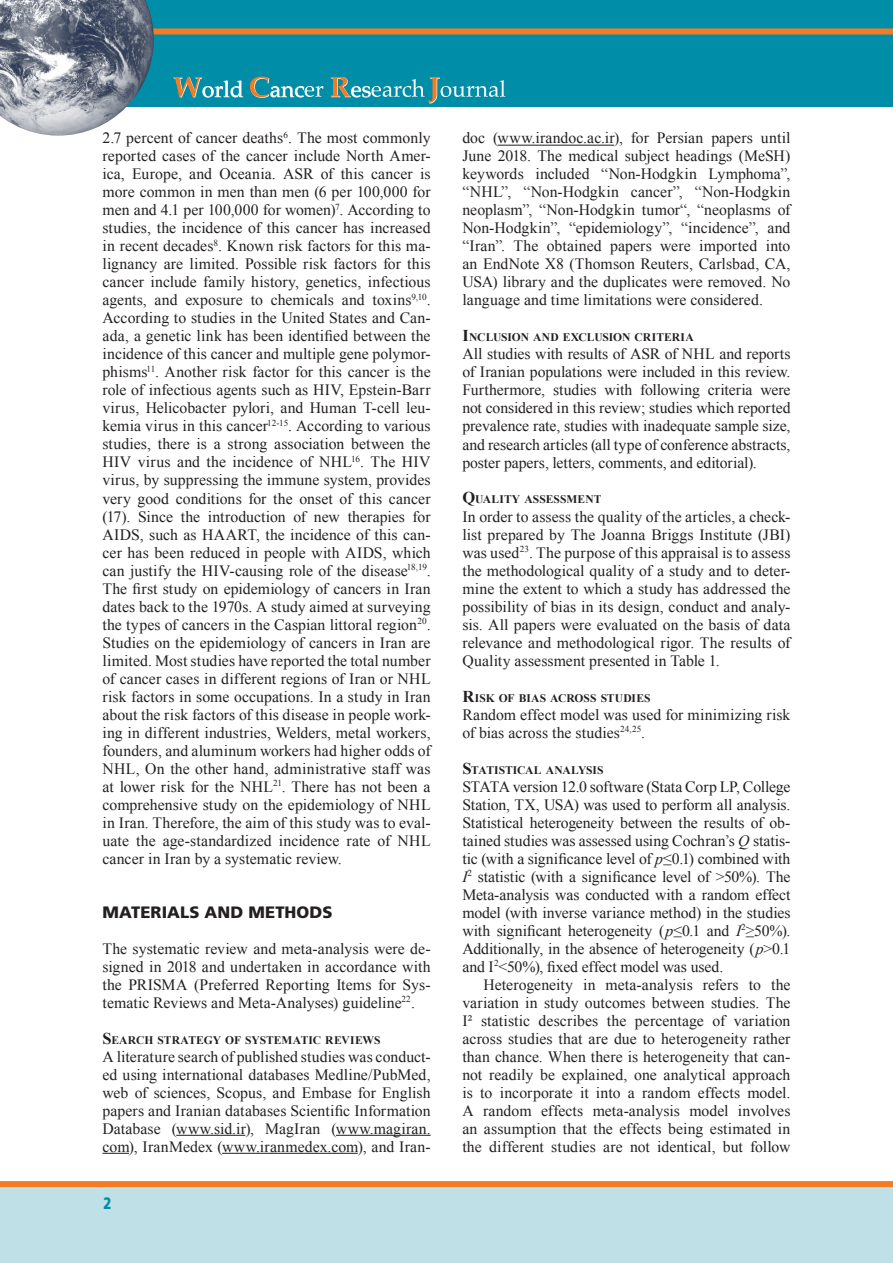
<style>
.page{position:relative;width:893px;height:1263px;background:#fff}
.page>*{position:absolute;margin:0;border:0;box-sizing:border-box;transform-origin:0 0}
.t1{font:900 16.5px "Frutiger";letter-spacing:.005em;color:#231f20}
.t2{font:900 16.5px "Frutiger";color:#008da8;scale:.8 1}
.t3{font:15.75px/18px "Times New Roman";color:#231f20;text-align:justify}
.t4{font:700 11.55px "Times New Roman";color:#231f20}
.s1{font-size:16.5px}
.s2{font-style:italic}
</style>
<div class="page">
<div style="left:0;top:0;width:893px;height:106px;background:#008da8"></div>
<div style="left:0;top:1181px;width:893px;height:82px;background:#c0e0e8"></div>
<div style="left:0;top:28px;width:893px;height:6px;background:#f47b21"></div>
<div style="left:0;top:1181px;width:893px;height:6px;background:#f47b21"></div>
<img style="left:0;top:0;width:154px;height:136px">
<svg style="left:173px;top:77px;width:70px;height:21px"></svg>
<svg style="left:250px;top:77px;width:73px;height:21px"></svg>
<svg style="left:331px;top:77px;width:174px;height:26px"></svg>
<hr style="left:498px;top:145px;width:116px;height:1px;background:#231f20">
<hr style="left:176px;top:1135px;width:69px;height:1px;background:#231f20">
<hr style="left:336px;top:1135px;width:95px;height:1px;background:#231f20">
<svg style="left:102px;top:1153px;width:27px;height:1px"></svg>
<hr style="left:222px;top:1153px;width:136px;height:1px;background:#231f20">
<p class="t3" style="left:102px;top:129px;width:330px">2.7 percent of cancer deaths<sup>6</sup>. The most commonly reported cases of the cancer include North Amer&shy;ica, Europe, and Oceania. ASR of this cancer is more common in men than men (6 per 100,000 for men and 4.1 per 100,000 for women)<sup>7</sup>. According to studies, the incidence of this cancer has increased in recent decades<sup>8</sup>. Known risk factors for this ma&shy;lignancy are limited. Possible risk factors for this cancer include family history, genetics, infectious agents, and exposure to chemicals and toxins<sup>9,10</sup>.<br>According to studies in the United States and Can&shy;ada, a genetic link has been identified between the incidence of this cancer and multiple gene polymor&shy;phisms<sup>11</sup>. Another risk factor for this cancer is the role of infectious agents such as HIV, Epstein-Barr virus, Helicobacter pylori, and Human T-cell leu&shy;kemia virus in this cancer<sup>12-15</sup>. According to various studies, there is a strong association between the HIV virus and the incidence of NHL<sup>16</sup>. The HIV virus, by suppressing the immune system, provides very good conditions for the onset of this cancer (17). Since the introduction of new therapies for AIDS, such as HAART, the incidence of this can&shy;cer has been reduced in people with AIDS, which can justify the HIV-causing role of the disease<sup>18,19</sup>.<br>The first study on epidemiology of cancers in Iran dates back to the 1970s. A study aimed at surveying the types of cancers in the Caspian littoral region<sup>20</sup>.<br>Studies on the epidemiology of cancers in Iran are limited. Most studies have reported the total number of cancer cases in different regions of Iran or NHL risk factors in some occupations. In a study in Iran about the risk factors of this disease in people work&shy;ing in different industries, Welders, metal workers, founders, and aluminum workers had higher odds of NHL, On the other hand, administrative staff was at lower risk for the NHL<sup>21</sup>. There has not been a comprehensive study on the epidemiology of NHL in Iran. Therefore, the aim of this study was to eval&shy;uate the age-standardized incidence rate of NHL cancer in Iran by a systematic review.</p>
<p class="t1" style="left:102px;top:902px;width:231px">MATERIALS AND METHODS</p>
<p class="t3" style="left:102px;top:939px;width:330px">The systematic review and meta-analysis were de&shy;signed in 2018 and undertaken in accordance with the PRISMA (Preferred Reporting Items for Sys&shy;tematic Reviews and Meta-Analyses) guideline<sup>22</sup>.</p>
<p class="t4" style="left:102px;top:1032px;width:279px"><span class="s1">S</span>EARCH STRATEGY OF SYSTEMATIC REVIEWS</p>
<p class="t3" style="left:102px;top:1047px;width:330px">A literature search of published studies was conduct&shy;ed using international databases Medline/PubMed, web of sciences, Scopus, and Embase for English papers and Iranian databases Scientific Information Database (www.sid.ir), MagIran (www.magiran. com), IranMedex (www.iranmedex.com), and Iran-</p>
<p class="t2" style="left:104px;top:1193px;width:12px">2</p>
<p class="t3" style="left:462px;top:129px;width:330px">doc (www.irandoc.ac.ir), for Persian papers until June 2018. The medical subject headings (MeSH) keywords included “Non-Hodgkin Lymphoma”, “NHL”, “Non-Hodgkin cancer”, “Non-Hodgkin neoplasm”, “Non-Hodgkin tumor“, “neoplasms of Non-Hodgkin”, “epidemiology”, “incidence”, and “Iran”. The obtained papers were imported into an EndNote X8 (Thomson Reuters, Carlsbad, CA, USA) library and the duplicates were removed. No language and time limitations were considered.</p>
<p class="t4" style="left:462px;top:330px;width:233px"><span class="s1">I</span>NCLUSION AND EXCLUSION CRITERIA</p>
<p class="t3" style="left:462px;top:345px;width:330px">All studies with results of ASR of NHL and reports of Iranian populations were included in this review.<br>Furthermore, studies with following criteria were not considered in this review; studies which reported prevalence rate, studies with inadequate sample size, and research articles (all type of conference abstracts, poster papers, letters, comments, and editorial).</p>
<p class="t4" style="left:462px;top:492px;width:141px"><span class="s1">Q</span>UALITY ASSESSMENT</p>
<p class="t3" style="left:462px;top:507px;width:330px">In order to assess the quality of the articles, a check&shy;list prepared by The Joanna Briggs Institute (JBI) was used<sup>23</sup>. The purpose of this appraisal is to assess the methodological quality of a study and to deter&shy;mine the extent to which a study has addressed the possibility of bias in its design, conduct and analy&shy;sis. All papers were evaluated on the basis of data relevance and methodological rigor. The results of Quality assessment presented in Table 1.</p>
<p class="t4" style="left:462px;top:690px;width:190px"><span class="s1">R</span>ISK OF BIAS ACROSS STUDIES</p>
<p class="t3" style="left:462px;top:705px;width:330px">Random effect model was used for minimizing risk of bias across the studies<sup>24,25</sup>.</p>
<p class="t4" style="left:462px;top:762px;width:143px"><span class="s1">S</span>TATISTICAL ANALYSIS</p>
<p class="t3" style="left:462px;top:777px;width:330px">STATA version 12.0 software (Stata Corp LP, College Station, TX, USA) was used to perform all analysis.<br>Statistical heterogeneity between the results of ob&shy;tained studies was assessed using Cochran’s <span class="s2">Q</span> statis&shy;tic (with a significance level of <span class="s2">p</span>≤0.1) combined with <span class="s2">I</span><sup>2</sup> statistic (with a significance level of &gt;50%). The Meta-analysis was conducted with a random effect model (with inverse variance method) in the studies with significant heterogeneity (<span class="s2">p</span>≤0.1 and <span class="s2">I</span><sup>2</sup>≥50%).<br>Additionally, in the absence of heterogeneity (<span class="s2">p</span>&gt;0.1 and I<sup>2</sup>&lt;50%), fixed effect model was used.</p>
<p class="t3" style="left:462px;top:975px;width:330px;text-indent:21px">Heterogeneity in meta-analysis refers to the variation in study outcomes between studies. The I² statistic describes the percentage of variation across studies that are due to heterogeneity rather than chance. When there is heterogeneity that can&shy;not readily be explained, one analytical approach is to incorporate it into a random effects model.<br>A random effects meta-analysis model involves an assumption that the effects being estimated in the different studies are not identical, but follow</p>
</div>
